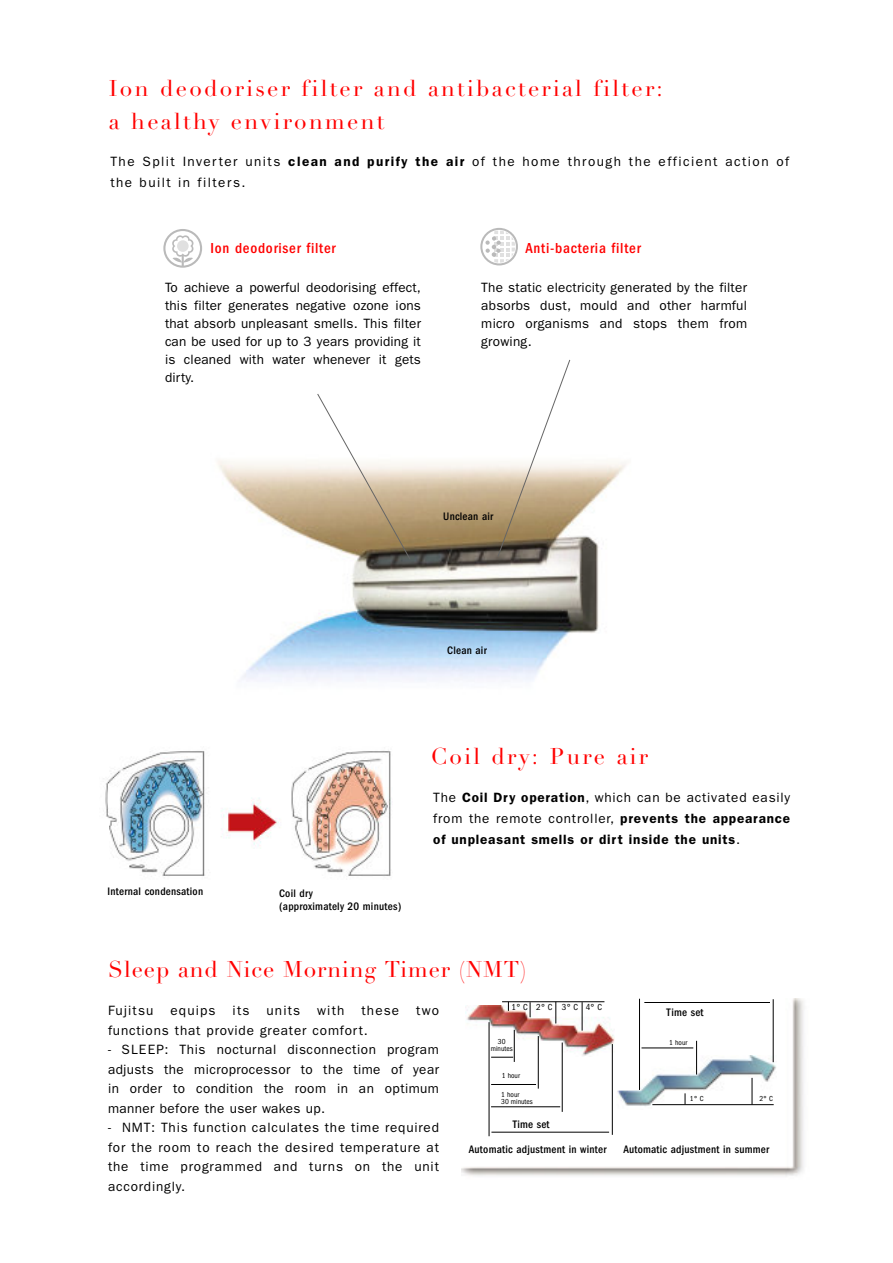
<style>
.page{position:relative;width:893px;height:1263px;background:#fff}
.page>*{position:absolute;margin:0;border:0;box-sizing:border-box;transform-origin:0 0}
.t1{font:22.5px/33.5px "Didot";letter-spacing:.105em;color:#f00}
.t2{font:22.5px "Didot";letter-spacing:.04em;color:#f00}
.t3{font:500 condensed 15px "Franklin Gothic LT";letter-spacing:.05em;color:#f00}
.t4{font:13.5px/18px "Franklin Gothic LT";letter-spacing:.06em;color:#000;text-align:justify}
.t5{font:13.5px/21px "Franklin Gothic LT";letter-spacing:.11em;color:#000}
.t6{font:600 13.5px "Franklin Gothic";letter-spacing:.06em;color:#000}
.t7{font:13.5px "Franklin Gothic LT";letter-spacing:.085em;color:#000}
.t8{font:500 condensed 11.25px/13.5px "Franklin Gothic LT";letter-spacing:.02em;color:#000}
.t9{font:condensed 9px "Franklin Gothic LT";color:#000}
.t10{font:condensed 7.5px/7.5px "Franklin Gothic LT";color:#000}
.s1{font-family:"Franklin Gothic";font-weight:600}
.s2{font-family:"Franklin Gothic LT";font-weight:400}
</style>
<div class="page">
<img style="left:103px;top:750px;width:288px;height:126px">
<img style="left:461px;top:998px;width:343px;height:178px">
<img style="left:616px;top:1055px;width:160px;height:55px">
<img style="left:466px;top:1005px;width:148px;height:52px">
<hr style="left:489px;top:1022px;width:1px;height:114px;background:#000">
<hr style="left:502px;top:1001px;width:102px;height:1px;background:#000">
<hr style="left:644px;top:1002px;width:126px;height:1px;background:#000">
<hr style="left:652px;top:1104px;width:121px;height:1px;background:#000">
<hr style="left:491px;top:1132px;width:118px;height:1px;background:#000">
<hr style="left:491px;top:1107px;width:69px;height:1px;background:#000">
<hr style="left:491px;top:1084px;width:45px;height:1px;background:#000">
<hr style="left:641px;top:1048px;width:52px;height:1px;background:#000">
<svg style="left:491px;top:1057px;width:22px;height:1px"></svg>
<hr style="left:514px;top:1030px;width:1px;height:32px;background:#000">
<hr style="left:696px;top:1041px;width:1px;height:34px;background:#000">
<hr style="left:538px;top:1036px;width:1px;height:53px;background:#000">
<hr style="left:562px;top:1043px;width:1px;height:69px;background:#000">
<hr style="left:612px;top:1044px;width:1px;height:91px;background:#000">
<hr style="left:639px;top:999px;width:1px;height:91px;background:#000">
<svg style="left:530px;top:1002px;width:1px;height:15px"></svg>
<svg style="left:555px;top:1002px;width:1px;height:21px"></svg>
<svg style="left:582px;top:1002px;width:1px;height:29px"></svg>
<svg style="left:751px;top:1078px;width:1px;height:27px"></svg>
<hr style="left:773px;top:999px;width:1px;height:63px;background:#000">
<img style="left:218px;top:460px;width:408px;height:222px">
<svg style="left:480px;top:228px;width:38px;height:38px"></svg>
<svg style="left:497px;top:360px;width:73px;height:197px"></svg>
<svg style="left:317px;top:394px;width:93px;height:166px"></svg>
<svg style="left:163px;top:229px;width:39px;height:39px"></svg>
<h1 class="t1" style="left:109px;top:74px;width:555px">Ion deodoriser filter and antibacterial filter: a healthy environment</h1>
<p class="t5" style="left:110px;top:152px;width:680px">The Split Inverter units <span class="s1">clean and purify the air</span> of the home through the efficient action of the built in filters.</p>
<p class="t3" style="left:210px;top:243px;width:127px">Ion deodoriser filter</p>
<p class="t4" style="left:165px;top:280px;width:257px">To achieve a powerful deodorising effect, this filter generates negative ozone ions that absorb unpleasant smells. This filter can be used for up to 3 years providing it is cleaned with water whenever it gets dirty.</p>
<p class="t3" style="left:525px;top:242px;width:117px">Anti-bacteria filter</p>
<p class="t4" style="left:481px;top:279px;width:267px">The static electricity generated by the filter absorbs dust, mould and other harmful micro organisms and stops them from growing.</p>
<p class="t8" style="left:107px;top:886px;width:97px">Internal condensation</p>
<p class="t8" style="left:443px;top:510px;width:51px">Unclean air</p>
<p class="t8" style="left:447px;top:644px;width:41px">Clean air</p>
<p class="t8" style="left:279px;top:887px;width:124px">Coil dry<br>(approximately 20 minutes)</p>
<h1 class="t1" style="left:431px;top:743px;width:219px">Coil dry: Pure air</h1>
<p class="t4" style="left:433px;top:788px;width:358px;line-height:21px">The <span class="s1">Coil Dry operation</span>, which can be activated easily from the remote controller, <span class="s1">prevents the appearance</span></p>
<p class="t6" style="left:433px;top:834px;width:308px">of unpleasant smells or dirt inside the units<span class="s2">.</span></p>
<h1 class="t2" style="left:108px;top:961px;width:419px">Sleep and Nice Morning Timer (NMT)</h1>
<p class="t7" style="left:108px;top:1006px;width:47px">Fujitsu</p>
<p class="t4" style="left:170px;top:1003px;width:47px">equips</p>
<p class="t4" style="left:233px;top:1003px;width:18px">its</p>
<p class="t4" style="left:266px;top:1003px;width:35px">units</p>
<p class="t4" style="left:317px;top:1003px;width:29px">with</p>
<p class="t4" style="left:361px;top:1003px;width:39px">these</p>
<p class="t4" style="left:416px;top:1003px;width:24px">two</p>
<p class="t4" style="left:108px;top:1022px;width:261px">functions that provide greater comfort.</p>
<p class="t4" style="left:108px;top:1041px;width:332px;line-height:19.5px">- SLEEP: This nocturnal disconnection program adjusts the microprocessor to the time of year in order to condition the room in an optimum manner before the user wakes up.</p>
<p class="t4" style="left:108px;top:1119px;width:332px;line-height:19.5px">- NMT: This function calculates the time required for the room to reach the desired temperature at the time programmed and turns on the unit accordingly.</p>
<p class="t9" style="left:511px;top:1004px;width:18px">1° C</p>
<p class="t9" style="left:536px;top:1004px;width:18px">2° C</p>
<p class="t9" style="left:561px;top:1004px;width:42px">3°C 4°C</p>
<p class="t8" style="left:666px;top:1006px;width:39px">Time set</p>
<p class="t10" style="left:491px;top:1038px;width:23px;text-align:center">30 minutes</p>
<p class="t10" style="left:502px;top:1072px;width:20px">1 hour</p>
<p class="t10" style="left:669px;top:1039px;width:20px">1 hour</p>
<p class="t10" style="left:501px;top:1091px;width:33px">1 hour<br>30 minutes</p>
<p class="t10" style="left:690px;top:1095px;width:15px">1° C</p>
<p class="t10" style="left:759px;top:1096px;width:15px">2° C</p>
<p class="t8" style="left:512px;top:1118px;width:39px">Time set</p>
<p class="t8" style="left:469px;top:1143px;width:139px">Automatic adjustment in winter</p>
<p class="t8" style="left:623px;top:1143px;width:147px">Automatic adjustment in summer</p>
</div>
